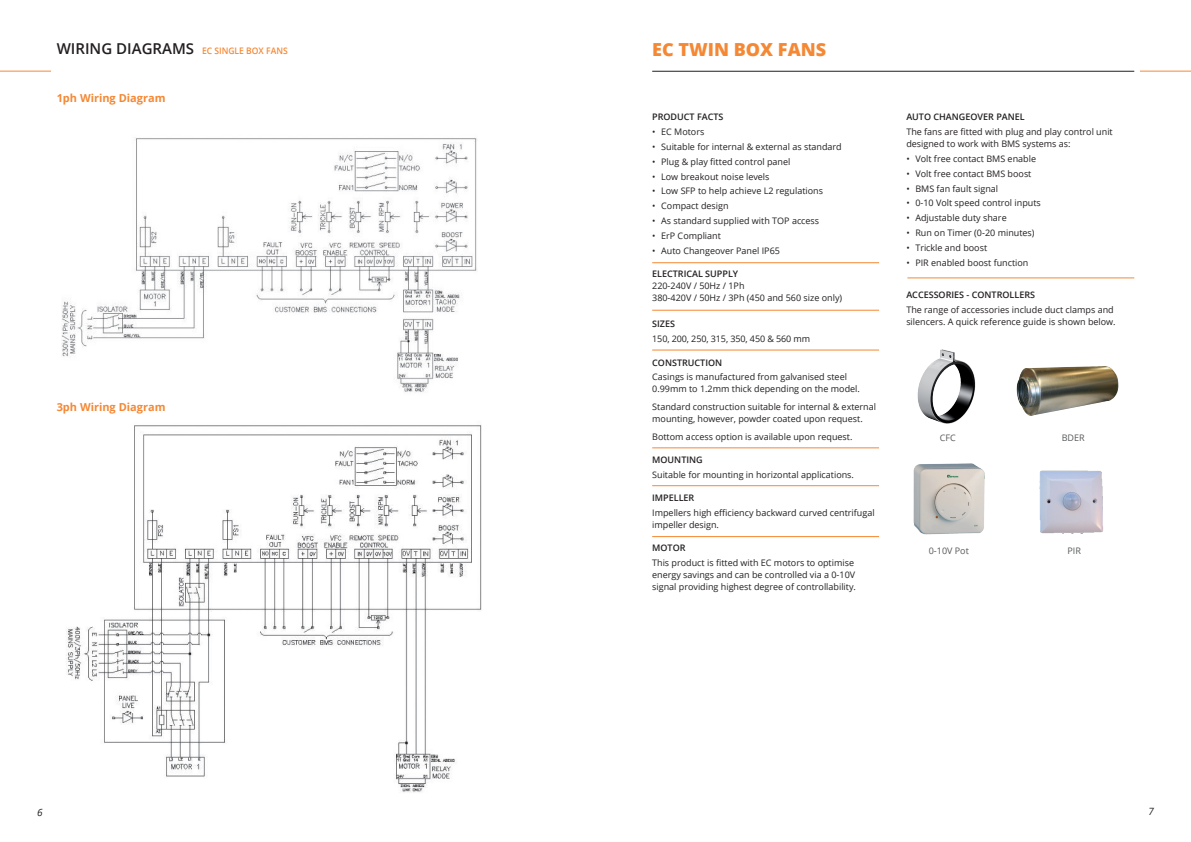
<style>
.page{position:relative;width:1191px;height:842px;background:#fff}
.page>*{position:absolute;margin:0;border:0;box-sizing:border-box;transform-origin:0 0}
.Page_heads_L{font:800 18px "Open Sans";color:#f58834}
.t1{font:700 11px "Open Sans";color:#f58834}
.folio_L{font:italic 10px "Open Sans";color:#231f20}
.Normal_Text{font:9px/12px "Open Sans";color:#231f20}
.Normal_Text-2{font:600 9px "Open Sans";color:#231f20}
.Page_heads_R{font:600 9px "Open Sans";color:#f58834;scale:.95 1}
.Normal_Text_80k{font:9px "Open Sans";color:#57585a}
.s1{font-size:15px;color:#231f20}
.s2{font-weight:600}
</style>
<div class="page">
<hr style="left:0;top:71px;width:51px;height:1px;background:#f58834">
<hr style="left:1140px;top:71px;width:51px;height:1px;background:#f58834">
<img style="left:61px;top:137px;width:416px;height:255px">
<img style="left:66px;top:425px;width:416px;height:368px">
<hr style="left:652px;top:350px;width:227px;height:1px;background:#f58834">
<hr style="left:652px;top:447px;width:227px;height:1px;background:#f58834">
<hr style="left:652px;top:262px;width:227px;height:1px;background:#f58834">
<hr style="left:652px;top:485px;width:227px;height:1px;background:#f58834">
<hr style="left:652px;top:536px;width:227px;height:1px;background:#f58834">
<hr style="left:907px;top:277px;width:227px;height:1px;background:#f58834">
<hr style="left:652px;top:310px;width:227px;height:1px;background:#f58834">
<hr style="left:652px;top:71px;width:482px;height:1px;background:#231f20">
<img style="left:917px;top:349px;width:59px;height:75px">
<img style="left:1016px;top:366px;width:103px;height:50px">
<img style="left:913px;top:463px;width:72px;height:72px">
<img style="left:1039px;top:470px;width:64px;height:64px">
<p class="Page_heads_R" style="left:57px;top:45px;width:245px"><span class="s1">WIRING DIAGRAMS</span> EC SINGLE BOX FANS</p>
<p class="t1" style="left:57px;top:90px;width:110px">1ph Wiring Diagram</p>
<p class="t1" style="left:57px;top:399px;width:110px">3ph Wiring Diagram</p>
<p class="Page_heads_L" style="left:652px;top:36px;width:175px">EC TWIN BOX FANS</p>
<p class="Normal_Text-2" style="left:652px;top:111px;width:73px">PRODUCT FACTS</p>
<p class="Normal_Text" style="left:652px;top:126px;width:54px">• EC Motors</p>
<p class="Normal_Text" style="left:652px;top:140px;width:191px">• Suitable for internal &amp; external as standard</p>
<p class="Normal_Text" style="left:652px;top:155px;width:140px">• Plug &amp; play fitted control panel</p>
<p class="Normal_Text" style="left:652px;top:170px;width:119px">• Low breakout noise levels</p>
<p class="Normal_Text" style="left:652px;top:185px;width:172px">• Low SFP to help achieve L2 regulations</p>
<p class="Normal_Text" style="left:652px;top:200px;width:78px">• Compact design</p>
<p class="Normal_Text" style="left:652px;top:215px;width:168px">• As standard supplied with TOP access</p>
<p class="Normal_Text" style="left:652px;top:229px;width:70px">• ErP Compliant</p>
<p class="Normal_Text" style="left:652px;top:244px;width:129px">• Auto Changeover Panel IP65</p>
<p class="Normal_Text" style="left:652px;top:268px;width:191px"><span class="s2">ELECTRICAL SUPPLY<br></span>220-240V / 50Hz / 1Ph<br>380-420V / 50Hz / 3Ph (450 and 560 size only)</p>
<p class="Normal_Text-2" style="left:652px;top:318px;width:24px">SIZES</p>
<p class="Normal_Text" style="left:652px;top:333px;width:159px">150, 200, 250, 315, 350, 450 &amp; 560 mm</p>
<p class="Normal_Text-2" style="left:652px;top:356px;width:71px">CONSTRUCTION</p>
<p class="Normal_Text" style="left:652px;top:371px;width:209px">Casings is manufactured from galvanised steel<br>0.99mm to 1.2mm thick depending on the model.</p>
<p class="Normal_Text" style="left:652px;top:400px;width:225px">Standard construction suitable for internal &amp; external mounting, however, powder coated upon request.</p>
<p class="Normal_Text" style="left:652px;top:430px;width:202px">Bottom access option is available upon request.</p>
<p class="Normal_Text-2" style="left:652px;top:454px;width:52px">MOUNTING</p>
<p class="Normal_Text" style="left:652px;top:468px;width:203px">Suitable for mounting in horizontal applications.</p>
<p class="Normal_Text-2" style="left:652px;top:492px;width:44px">IMPELLER</p>
<p class="Normal_Text" style="left:652px;top:506px;width:224px">Impellers high efficiency backward curved centrifugal impeller design.</p>
<p class="Normal_Text-2" style="left:652px;top:542px;width:35px">MOTOR</p>
<p class="Normal_Text" style="left:652px;top:557px;width:205px">This product is fitted with EC motors to optimise energy savings and can be controlled via a 0-10V signal providing highest degree of controllability.</p>
<p class="Normal_Text-2" style="left:906px;top:111px;width:120px">AUTO CHANGEOVER PANEL</p>
<p class="Normal_Text" style="left:906px;top:126px;width:208px">The fans are fitted with plug and play control unit designed to work with BMS systems as:</p>
<p class="Normal_Text" style="left:906px;top:152px;width:131px">• Volt free contact BMS enable</p>
<p class="Normal_Text" style="left:906px;top:167px;width:127px">• Volt free contact BMS boost</p>
<p class="Normal_Text" style="left:906px;top:182px;width:93px">• BMS fan fault signal</p>
<p class="Normal_Text" style="left:906px;top:197px;width:136px">• 0-10 Volt speed control inputs</p>
<p class="Normal_Text" style="left:906px;top:212px;width:102px">• Adjustable duty share</p>
<p class="Normal_Text" style="left:906px;top:227px;width:130px">• Run on Timer (0-20 minutes)</p>
<p class="Normal_Text" style="left:906px;top:241px;width:82px">• Trickle and boost</p>
<p class="Normal_Text" style="left:906px;top:256px;width:124px">• PIR enabled boost function</p>
<p class="Normal_Text-2" style="left:906px;top:289px;width:130px">ACCESSORIES - CONTROLLERS</p>
<p class="Normal_Text" style="left:906px;top:304px;width:211px">The range of accessories include duct clamps and silencers. A quick reference guide is shown below.</p>
<p class="Normal_Text_80k" style="left:939px;top:431px;width:18px">CFC</p>
<p class="Normal_Text_80k" style="left:1061px;top:431px;width:24px">BDER</p>
<p class="Normal_Text_80k" style="left:928px;top:544px;width:42px">0-10V Pot</p>
<p class="Normal_Text_80k" style="left:1067px;top:544px;width:15px">PIR</p>
<p class="folio_L" style="left:37px;top:805px;width:7px">6</p>
<p class="folio_L" style="left:1148px;top:805px;width:7px">7</p>
</div>
